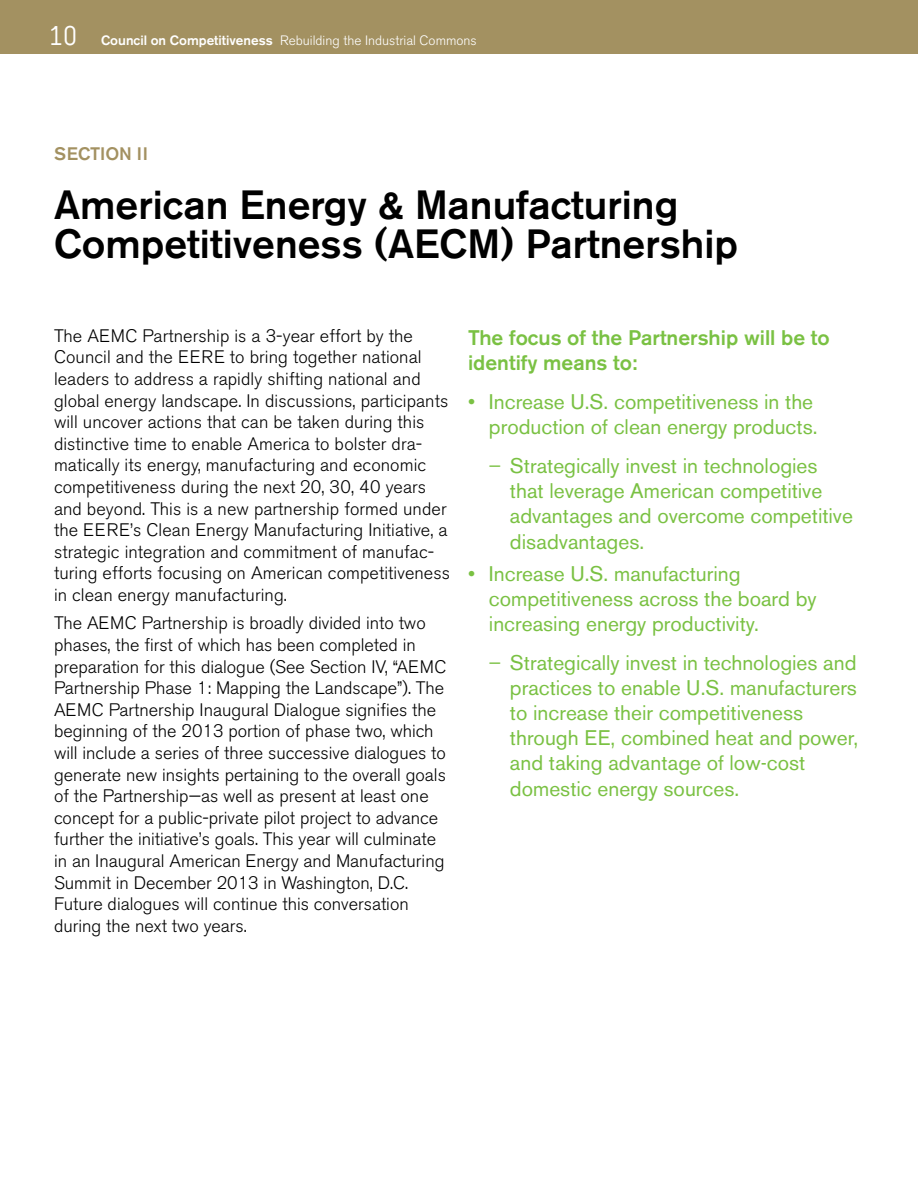
<style>
.page{position:relative;width:918px;height:1188px;background:#fff}
.page>*{position:absolute;margin:0;border:0;box-sizing:border-box;transform-origin:0 0}
.t1{font:500 40.5px/39px "Akzidenz Grotesk BE";color:#000}
.Secondary_Bullets{font:21px/25.2px "Akzidenz Grotesk BE";color:#7ac143}
.Bullets{font:21px/25.2px "Akzidenz Grotesk BE";color:#7ac143;text-align:right}
.Body{font:500 21px/25.2px "Akzidenz Grotesk BE";color:#7ac143}
.Body-2{font:300 18px/21.6px "Akzidenz Grotesk BE";color:#000}
.t2{font:500 18px "Akzidenz Grotesk BE";color:#a39161}
.t3{font:300 13.5px "Akzidenz Grotesk BE";color:#fff}
.s1{font-family:"Numbers Claimcheck";font-weight:400;font-size:27px}
.s2{font-weight:500}
.s3{font-weight:300}
</style>
<div class="page">
<div style="left:0;top:0;width:918px;height:54px;background:#a39161"></div>
<p class="t3" style="left:49px;top:33px;width:429px"><span class="s1">10</span> <span class="s2">Council on Competitiveness</span> Rebuilding the Industrial Commons</p>
<p class="t2" style="left:54px;top:142px;width:96px">SECTION II</p>
<p class="t1" style="left:54px;top:185px;width:686px">American Energy &amp; Manufacturing<br>Competitiveness (AECM) Partnership</p>
<p class="Body-2" style="left:54px;top:325px;width:398px">The AEMC Partnership is a 3-year effort by the Council and the EERE to bring together national leaders to address a rapidly shifting national and global energy landscape. In discussions, participants will uncover actions that can be taken during this distinctive time to enable America to bolster dra&shy;matically its energy, manufacturing and economic competitiveness during the next 20, 30, 40 years and beyond. This is a new partnership formed under the EERE’s Clean Energy Manufacturing Initiative, a strategic integration and commitment of manufac&shy;turing efforts focusing on American competitiveness in clean energy manufacturing.</p>
<p class="Body-2" style="left:54px;top:613px;width:394px">The AEMC Partnership is broadly divided into two phases, the first of which has been completed in preparation for this dialogue (See Section IV, “AEMC Partnership Phase 1: Mapping the Landscape”). The AEMC Partnership Inaugural Dialogue signifies the beginning of the 2013 portion of phase two, which will include a series of three successive dialogues to generate new insights pertaining to the overall goals of the Partnership—as well as present at least one concept for a public-private pilot project to advance further the initiative’s goals. This year will culminate in an Inaugural American Energy and Manufacturing Summit in December 2013 in Washington, D.C.<br>Future dialogues will continue this conversation during the next two years.</p>
<p class="Body" style="left:468px;top:325px;width:363px">The focus of the Partnership will be to identify means to:</p>
<p class="Bullets" style="left:468px;top:389px;width:351px">• Increase U.S. competitiveness in the production of clean energy products.</p>
<p class="Secondary_Bullets" style="left:510px;top:453px;width:345px;text-indent:-21px"><span class="s3">–</span> Strategically invest in technologies that leverage American competitive advantages and overcome competitive disadvantages.</p>
<p class="Bullets" style="left:489px;top:561px;width:329px;text-align:left;text-indent:-21px">• Increase U.S. manufacturing competitiveness across the board by increasing energy productivity.</p>
<p class="Secondary_Bullets" style="left:510px;top:650px;width:350px;text-indent:-21px"><span class="s3">–</span> Strategically invest in technologies and practices to enable U.S. manufacturers to increase their competitiveness through EE, combined heat and power, and taking advantage of low-cost domestic energy sources.</p>
</div>
